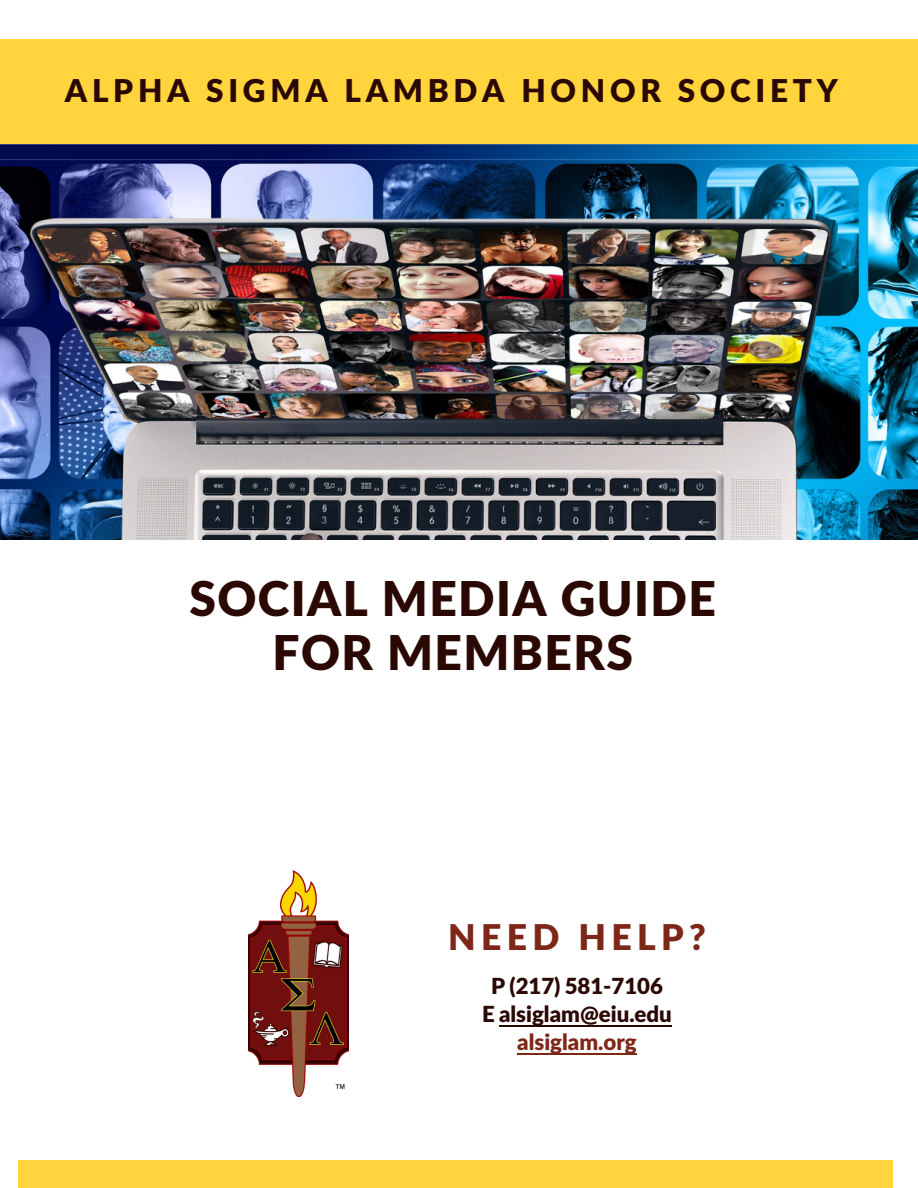
<style>
.page{position:relative;width:918px;height:1188px;background:#fff}
.page>*{position:absolute;margin:0;border:0;box-sizing:border-box;transform-origin:0 0}
.t1{font:900 48px/54.2px "Lato Latin";letter-spacing:.03em;color:#2a0804;text-align:center}
.t2{font:900 35.55px "Lato Latin";letter-spacing:.15em;color:#7d2719}
.t3{font:900 31.5px "Lato Latin";letter-spacing:.15em;color:#2a0804}
.t4{font:900 22.2px/28px "Lato Latin";color:#2a0804;text-align:center}
.t5{font:900 22.2px "Lato Latin";color:#7d2719}
</style>
<div class="page">
<div style="left:18px;top:1160px;width:874px;height:28px;background:#ffd43d"></div>
<div style="left:0;top:39px;width:918px;height:106px;background:#ffd43d"></div>
<img style="left:249px;top:870px;width:100px;height:226px">
<img style="left:0;top:145px;width:918px;height:395px">
<hr style="left:517px;top:1053px;width:120px;height:2px;background:#7d2719">
<hr style="left:499px;top:1025px;width:173px;height:1px;background:#2a0804">
<h3 class="t3" style="left:65px;top:72px;width:774px">ALPHA SIGMA LAMBDA HONOR SOCIETY</h3>
<h1 class="t1" style="left:189px;top:570px;width:528px">SOCIAL MEDIA GUIDE<br>FOR MEMBERS</h1>
<h2 class="t2" style="left:448px;top:916px;width:259px">NEED HELP?</h2>
<p class="t4" style="left:482px;top:972px;width:191px">P (217) 581-7106<br>E alsiglam@eiu.edu</p>
<p class="t5" style="left:517px;top:1029px;width:121px">alsiglam.org</p>
</div>
